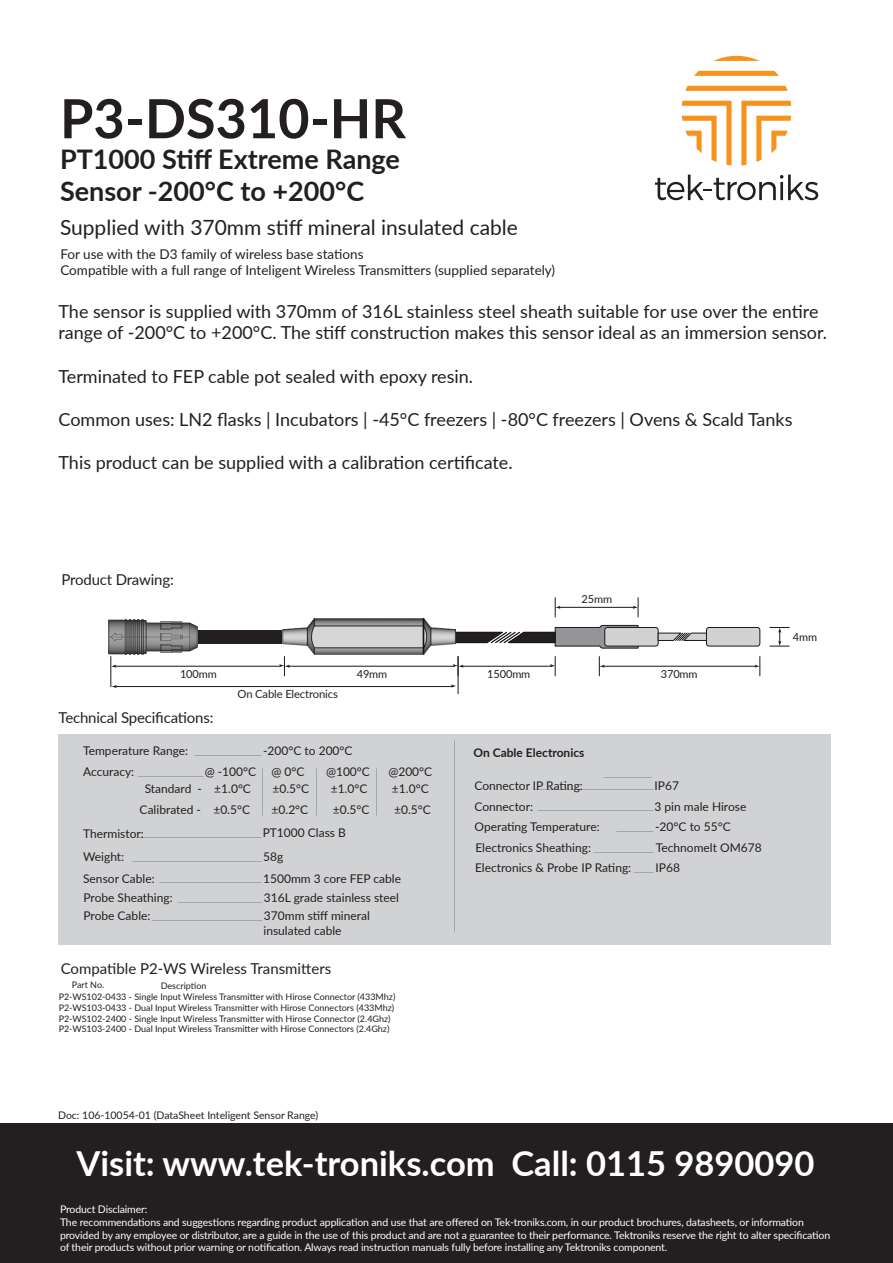
<style>
.page{position:relative;width:893px;height:1263px;background:#fff}
.page>*{position:absolute;margin:0;border:0;box-sizing:border-box;transform-origin:0 0}
.t1{font:700 54px "Lato";color:#231f20}
.t2{font:700 34.5px "Lato";color:#fff}
.t3{font:700 27px/32.4px "Lato";color:#231f20}
.t4{font:21px "Lato";color:#231f20}
.t5{font:18px/21.6px "Lato";color:#231f20}
.t6{font:15px "Lato";letter-spacing:-.01em;color:#231f20}
.t7{font:13.5px/16.2px "Lato";color:#231f20}
.t8{font:12px/20.9px "Lato";color:#231f20}
.t9{font:700 12px "Lato";color:#231f20}
.t10{font:11.25px "Lato";letter-spacing:-.01em;color:#231f20}
.t11{font:11.1px "Lato";letter-spacing:-.01em;color:#231f20}
.t12{font:10.5px/12.6px "Lato";letter-spacing:-.01em;color:#fdfefe}
.t13{font:10.5px "Lato";color:#231f20}
.t14{font:9px/10.8px "Lato";color:#231f20}
</style>
<div class="page">
<div style="left:0;top:1124px;width:893px;height:139px;background:#231f20"></div>
<svg style="left:682px;top:56px;width:109px;height:109px"></svg>
<svg style="left:655px;top:175px;width:163px;height:25px"></svg>
<div style="left:189px;top:630px;width:104px;height:13px;background:#231f20"></div>
<hr style="left:603px;top:666px;width:153px;height:1px;background:#1d1814">
<svg style="left:755px;top:657px;width:5px;height:19px"></svg>
<svg style="left:599px;top:657px;width:6px;height:19px"></svg>
<svg style="left:770px;top:627px;width:19px;height:20px"></svg>
<hr style="left:559px;top:607px;width:76px;height:1px;background:#1d1814">
<svg style="left:633px;top:598px;width:6px;height:19px"></svg>
<svg style="left:555px;top:598px;width:5px;height:19px"></svg>
<hr style="left:461px;top:666px;width:91px;height:1px;background:#1d1814">
<hr style="left:287px;top:666px;width:166px;height:1px;background:#1d1814">
<svg style="left:550px;top:657px;width:6px;height:19px"></svg>
<hr style="left:458px;top:657px;width:1px;height:36px;background:#1d1814">
<svg style="left:453px;top:657px;width:10px;height:19px"></svg>
<hr style="left:114px;top:666px;width:166px;height:1px;background:#1d1814">
<svg style="left:279px;top:657px;width:11px;height:19px"></svg>
<div style="left:706px;top:627px;width:54px;height:19px;background:#d1d2d4;border-radius:3px"></div>
<div style="left:706px;top:627px;width:54px;height:19px;border:1px solid #1d1814;border-radius:3px"></div>
<div style="left:605px;top:627px;width:53px;height:19px;background:#d1d2d4;border-radius:3px"></div>
<div style="left:604px;top:627px;width:54px;height:19px;border:1px solid #1d1814;border-radius:3px"></div>
<svg style="left:657px;top:632px;width:50px;height:9px"></svg>
<svg style="left:455px;top:625px;width:184px;height:24px"></svg>
<img style="left:283px;top:619px;width:172px;height:35px">
<img style="left:109px;top:619px;width:89px;height:35px">
<hr style="left:116px;top:686px;width:337px;height:1px;background:#1d1814">
<svg style="left:110px;top:657px;width:7px;height:31px"></svg>
<div style="left:58px;top:734px;width:773px;height:210px;background:#d1d2d4"></div>
<h1 class="t1" style="left:60px;top:79px;width:347px">P3-DS310-HR</h1>
<h3 class="t3" style="left:60px;top:142px;width:341px">PT1000 Stiff Extreme Range<br>Sensor -200°C to +200°C</h3>
<h3 class="t4" style="left:60px;top:212px;width:459px">Supplied with 370mm stiff mineral insulated cable</h3>
<p class="t7" style="left:60px;top:245px;width:496px">For use with the D3 family of wireless base stations<br>Compatible with a full range of Inteligent Wireless Transmitters (supplied separately)</p>
<h3 class="t5" style="left:58px;top:300px;width:770px">The sensor is supplied with 370mm of 316L stainless steel sheath suitable for use over the entire range of -200°C to +200°C. The stiff construction makes this sensor ideal as an immersion sensor.</h3>
<h3 class="t5" style="left:58px;top:364px;width:416px">Terminated to FEP cable pot sealed with epoxy resin.</h3>
<h3 class="t5" style="left:58px;top:408px;width:736px">Common uses: LN2 flasks | Incubators | -45°C freezers | -80°C freezers | Ovens &amp; Scald Tanks</h3>
<h3 class="t5" style="left:58px;top:451px;width:456px">This product can be supplied with a calibration certificate.</h3>
<h3 class="t6" style="left:62px;top:569px;width:114px">Product Drawing:</h3>
<p class="t11" style="left:180px;top:666px;width:38px">100mm</p>
<p class="t11" style="left:357px;top:666px;width:32px">49mm</p>
<p class="t11" style="left:487px;top:666px;width:45px">1500mm</p>
<p class="t10" style="left:238px;top:686px;width:102px">On Cable Electronics</p>
<h3 class="t6" style="left:58px;top:707px;width:156px">Technical Specifications:</h3>
<p class="t11" style="left:581px;top:591px;width:32px">25mm</p>
<p class="t11" style="left:661px;top:666px;width:38px">370mm</p>
<p class="t8" style="left:263px;top:740px;width:91px">-200°C to 200°C</p>
<p class="t8" style="left:83px;top:740px;width:107px">Temperature Range:<br>Accuracy:</p>
<p class="t8" style="left:205px;top:761px;width:53px">@ -100°C</p>
<p class="t8" style="left:271px;top:761px;width:35px">@ 0°C</p>
<p class="t8" style="left:326px;top:761px;width:45px">@100°C</p>
<p class="t8" style="left:388px;top:761px;width:45px">@200°C</p>
<p class="t8" style="left:140px;top:799px;width:112px">Calibrated - ±0.5°C</p>
<p class="t8" style="left:272px;top:799px;width:38px">±0.2°C</p>
<p class="t8" style="left:333px;top:799px;width:38px">±0.5°C</p>
<p class="t8" style="left:394px;top:799px;width:38px">±0.5°C</p>
<p class="t8" style="left:263px;top:846px;width:22px">58g</p>
<p class="t8" style="left:145px;top:777px;width:108px">Standard - ±1.0°C</p>
<p class="t8" style="left:272px;top:777px;width:38px">±0.5°C</p>
<p class="t8" style="left:331px;top:777px;width:38px">±1.0°C</p>
<p class="t8" style="left:392px;top:777px;width:38px">±1.0°C</p>
<p class="t8" style="left:263px;top:821px;width:85px">PT1000 Class B</p>
<p class="t8" style="left:83px;top:821px;width:62px;line-height:23.7px">Thermistor:<br>Weight:</p>
<p class="t8" style="left:83px;top:867px;width:73px">Sensor Cable:</p>
<p class="t8" style="left:263px;top:867px;width:139px">1500mm 3 core FEP cable</p>
<p class="t8" style="left:83px;top:887px;width:91px">Probe Sheathing:</p>
<p class="t8" style="left:264px;top:887px;width:137px">316L grade stainless steel</p>
<p class="t8" style="left:83px;top:905px;width:69px">Probe Cable:</p>
<p class="t8" style="left:263px;top:908px;width:108px;line-height:14.4px">370mm stiff mineral insulated cable</p>
<h3 class="t6" style="left:61px;top:958px;width:272px">Compatible P2-WS Wireless Transmitters</h3>
<p class="t14" style="left:72px;top:979px;width:34px">Part No.</p>
<p class="t14" style="left:161px;top:980px;width:47px">Description</p>
<p class="t14" style="left:59px;top:991px;width:338px">P2-WS102-0433 - Single Input Wireless Transmitter with Hirose Connector (433Mhz)<br>P2-WS103-0433 - Dual Input Wireless Transmitter with Hirose Connectors (433Mhz)<br>P2-WS102-2400 - Single Input Wireless Transmitter with Hirose Connector (2.4Ghz)<br>P2-WS103-2400 - Dual Input Wireless Transmitter with Hirose Connectors (2.4Ghz)</p>
<p class="t13" style="left:58px;top:1107px;width:262px">Doc: 106-10054-01 (DataSheet Inteligent Sensor Range)</p>
<p class="t9" style="left:473px;top:743px;width:112px">On Cable Electronics</p>
<p class="t8" style="left:474px;top:774px;width:110px">Connector IP Rating:</p>
<p class="t8" style="left:474px;top:795px;width:127px">Connector:<br>Operating Temperature:</p>
<p class="t8" style="left:654px;top:774px;width:93px">IP67<br>3 pin male Hirose -20°C to 55°C</p>
<p class="t8" style="left:475px;top:837px;width:117px">Electronics Sheathing:</p>
<p class="t8" style="left:656px;top:837px;width:107px">Technomelt OM678</p>
<p class="t8" style="left:475px;top:857px;width:158px">Electronics &amp; Probe IP Rating:</p>
<p class="t8" style="left:655px;top:857px;width:26px">IP68</p>
<p class="t11" style="left:793px;top:629px;width:26px">4mm</p>
<h2 class="t2" style="left:76px;top:1138px;width:740px">Visit: www.tek-troniks.com Call: 0115 9890090</h2>
<p class="t12" style="left:60px;top:1203px;width:772px">Product Disclaimer:<br>The recommendations and suggestions regarding product application and use that are offered on Tek-troniks.com, in our product brochures, datasheets, or information provided by any employee or distributor, are a guide in the use of this product and are not a guarantee to their performance. Tektroniks reserve the right to alter specification of their products without prior warning or notification. Always read instruction manuals fully before installing any Tektroniks component.</p>
</div>
